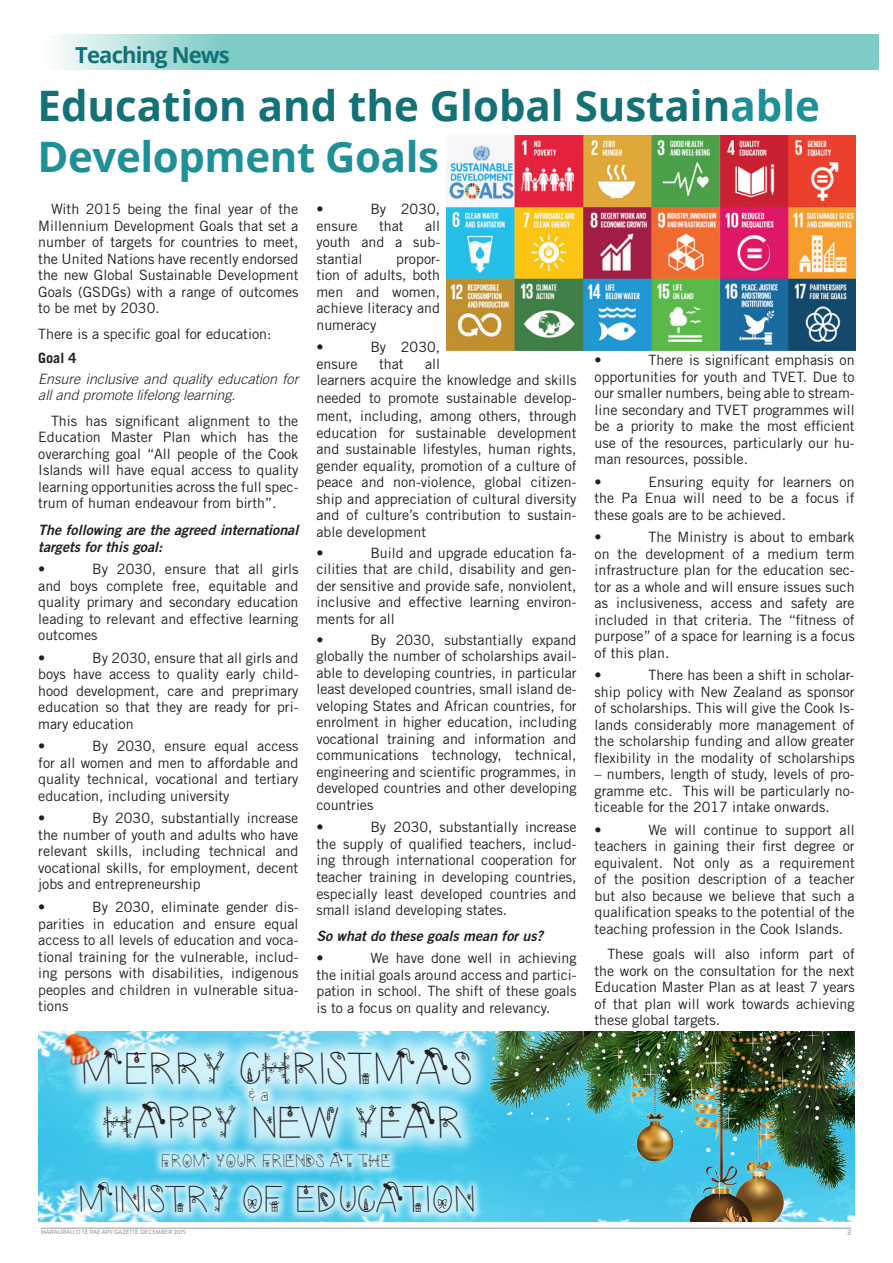
<style>
.page{position:relative;width:893px;height:1263px;background:#fff}
.page>*{position:absolute;margin:0;border:0;box-sizing:border-box;transform-origin:0 0}
.t1{font:45px/54px "Christmas Eve";color:#231f20;text-align:center}
.t2{font:700 42px "Open Sans";color:#137177}
.t3{font:700 42px "Open Sans";letter-spacing:-.01em;color:#1e9096}
.t4{font:37.5px "Christmas Eve";color:#231f20}
.t5{font:700 22.05px "Open Sans";letter-spacing:-.04em;color:#137177}
.t6{font:18px "Christmas Eve";color:#231f20}
.t7{font:14.25px/16.5px "Trade Gothic LT Std";color:#231f20;text-align:justify}
.t8{font:14.25px/16.5px "Trade Gothic LT Std Bd 2 Obl";color:#231f20}
.t9{font:italic 300 14.25px/16.5px "Trade Gothic LT Std";color:#231f20}
.t10{font:700 14.25px "Trade Gothic LT Std";color:#231f20}
.t11{font:7.5px "Brandon Grotesque";color:#7c7e81}
.t12{font:6px "Brandon Grotesque";color:#7c7e81}
.s1{color:#1e9096}
</style>
<div class="page">
<hr style="left:41px;top:1228px;width:810px;height:1px;background:#95979a">
<svg style="left:58px;top:35px;width:820px;height:35px;background:#88d0cb"></svg>
<img style="left:446px;top:136px;width:409px;height:215px">
<img style="left:38px;top:1032px;width:451px;height:189px">
<div style="left:64px;top:1032px;width:427px;height:126px;background:#fff;opacity:.75"></div>
<div style="left:240px;top:1078px;width:38px;height:32px;background:#fff;opacity:.75"></div>
<div style="left:70px;top:1143px;width:413px;height:78px;background:#fff;opacity:.68"></div>
<img style="left:55px;top:1032px;width:49px;height:41px">
<img style="left:489px;top:1032px;width:366px;height:189px">
<p class="t5" style="left:75px;top:39px;width:156px">Teaching News</p>
<p class="t2" style="left:38px;top:77px;width:784px">Education and the Global Sustain<span class="s1">able</span></p>
<p class="t3" style="left:38px;top:127px;width:403px">Development Goals</p>
<p class="t7" style="left:38px;top:201px;width:262px;text-indent:13px">With 2015 being the final year of the Millennium Development Goals that set a number of targets for countries to meet, the United Nations have recently endorsed the new Global Sustainable Development Goals (GSDGs) with a range of outcomes to be met by 2030.</p>
<p class="t7" style="left:38px;top:325px;width:235px">There is a specific goal for education:</p>
<p class="t10" style="left:38px;top:349px;width:40px">Goal 4</p>
<p class="t9" style="left:38px;top:371px;width:262px">Ensure inclusive and quality education for all and promote lifelong learning.</p>
<p class="t7" style="left:38px;top:412px;width:262px;text-indent:13px">This has significant alignment to the Education Master Plan which has the overarching goal “All people of the Cook Islands will have equal access to quality learning opportunities across the full spec&shy;trum of human endeavour from birth”.</p>
<p class="t8" style="left:38px;top:522px;width:262px">The following are the agreed international targets for this goal:</p>
<p class="t7" style="left:38px;top:561px;width:9px">•</p>
<p class="t7" style="left:38px;top:561px;width:262px;text-indent:54px">By 2030, ensure that all girls and boys complete free, equitable and quality primary and secondary education leading to relevant and effective learning outcomes</p>
<p class="t7" style="left:38px;top:649px;width:9px">•</p>
<p class="t7" style="left:38px;top:649px;width:262px;text-indent:54px">By 2030, ensure that all girls and boys have access to quality early child&shy;hood development, care and preprimary education so that they are ready for pri&shy;mary education</p>
<p class="t7" style="left:38px;top:738px;width:9px">•</p>
<p class="t7" style="left:38px;top:738px;width:262px;text-indent:54px">By 2030, ensure equal access for all women and men to affordable and quality technical, vocational and tertiary education, including university</p>
<p class="t7" style="left:38px;top:810px;width:9px">•</p>
<p class="t7" style="left:38px;top:810px;width:262px;text-indent:54px">By 2030, substantially increase the number of youth and adults who have relevant skills, including technical and vocational skills, for employment, decent jobs and entrepreneurship</p>
<p class="t7" style="left:38px;top:898px;width:9px">•</p>
<p class="t7" style="left:38px;top:898px;width:262px;text-indent:54px">By 2030, eliminate gender dis&shy;parities in education and ensure equal access to all levels of education and voca&shy;tional training for the vulnerable, includ&shy;ing persons with disabilities, indigenous peoples and children in vulnerable situa&shy;tions</p>
<p class="t7" style="left:316px;top:201px;width:9px">•</p>
<p class="t7" style="left:370px;top:201px;width:71px">By 2030,</p>
<p class="t7" style="left:316px;top:217px;width:43px">ensure</p>
<p class="t7" style="left:379px;top:217px;width:26px">that</p>
<p class="t7" style="left:316px;top:217px;width:125px;text-indent:109px">all youth and a sub&shy;stantial</p>
<p class="t7" style="left:316px;top:250px;width:125px;text-indent:80px">propor&shy;tion of adults, both men and women, achieve literacy and numeracy</p>
<p class="t7" style="left:316px;top:339px;width:9px">•</p>
<p class="t7" style="left:370px;top:339px;width:71px">By 2030,</p>
<p class="t7" style="left:316px;top:355px;width:43px">ensure</p>
<p class="t7" style="left:379px;top:355px;width:26px">that</p>
<p class="t7" style="left:316px;top:355px;width:262px;text-indent:109px">all<br>learners acquire the knowledge and skills</p>
<p class="t7" style="left:316px;top:389px;width:262px;line-height:18px">needed to promote sustainable develop&shy;ment, including, among others, through</p>
<p class="t7" style="left:316px;top:424px;width:262px">education for sustainable development and sustainable lifestyles, human rights, gender equality, promotion of a culture of peace and non-violence, global citizen&shy;ship and appreciation of cultural diversity and of culture’s contribution to sustain&shy;able development</p>
<p class="t7" style="left:316px;top:544px;width:9px">•</p>
<p class="t7" style="left:316px;top:544px;width:262px;text-indent:54px">Build and upgrade education fa&shy;cilities that are child, disability and gen&shy;der sensitive and provide safe, nonviolent, inclusive and effective learning environ&shy;ments for all</p>
<p class="t7" style="left:316px;top:631px;width:9px">•</p>
<p class="t7" style="left:316px;top:631px;width:262px;text-indent:54px">By 2030, substantially expand globally the number of scholarships avail&shy;able to developing countries, in particular least developed countries, small island de&shy;veloping States and African countries, for enrolment in higher education, including vocational training and information and communications technology, technical, engineering and scientific programmes, in developed countries and other developing countries</p>
<p class="t7" style="left:316px;top:819px;width:9px">•</p>
<p class="t7" style="left:316px;top:819px;width:262px;text-indent:54px">By 2030, substantially increase the supply of qualified teachers, includ&shy;ing through international cooperation for teacher training in developing countries, especially least developed countries and small island developing states.</p>
<p class="t8" style="left:316px;top:927px;width:228px">So what do these goals mean for us?</p>
<p class="t7" style="left:316px;top:949px;width:9px">•</p>
<p class="t7" style="left:316px;top:949px;width:262px;text-indent:54px">We have done well in achieving the initial goals around access and partici&shy;pation in school. The shift of these goals is to a focus on quality and relevancy.</p>
<h1 class="t1" style="left:79px;top:1043px;width:394px">MERRY CHRISTMAS<br>HAPPY NEW YEAR</h1>
<p class="t6" style="left:247px;top:1086px;width:23px">&amp; a</p>
<p class="t6" style="left:161px;top:1153px;width:231px">FROM YOUR FRIENDS AT THE</p>
<h3 class="t4" style="left:77px;top:1182px;width:399px">MINISTRY OF EDUCATION</h3>
<p class="t7" style="left:595px;top:352px;width:262px;text-indent:54px">There is significant emphasis on opportunities for youth and TVET. Due to our smaller numbers, being able to stream&shy;line secondary and TVET programmes will be a priority to make the most efficient use of the resources, particularly our hu&shy;man resources, possible.</p>
<p class="t7" style="left:595px;top:473px;width:9px">•</p>
<p class="t7" style="left:595px;top:352px;width:9px">•</p>
<p class="t7" style="left:595px;top:473px;width:262px;text-indent:54px">Ensuring equity for learners on the Pa Enua will need to be a focus if these goals are to be achieved.</p>
<p class="t7" style="left:595px;top:529px;width:9px">•</p>
<p class="t7" style="left:595px;top:529px;width:262px;text-indent:54px">The Ministry is about to embark on the development of a medium term infrastructure plan for the education sec&shy;tor as a whole and will ensure issues such as inclusiveness, access and safety are included in that criteria. The “fitness of purpose” of a space for learning is a focus of this plan.</p>
<p class="t7" style="left:595px;top:667px;width:9px">•</p>
<p class="t7" style="left:595px;top:667px;width:262px;text-indent:54px">There has been a shift in scholar&shy;ship policy with New Zealand as sponsor of scholarships. This will give the Cook Is&shy;lands considerably more management of the scholarship funding and allow greater flexibility in the modality of scholarships</p>
<p class="t7" style="left:595px;top:766px;width:262px">– numbers, length of study, levels of pro&shy;gramme etc. This will be particularly no&shy;ticeable for the 2017 intake onwards.</p>
<p class="t7" style="left:595px;top:821px;width:9px">•</p>
<p class="t7" style="left:595px;top:821px;width:262px;text-indent:54px">We will continue to support all teachers in gaining their first degree or equivalent. Not only as a requirement of the position description of a teacher but also because we believe that such a qualification speaks to the potential of the teaching profession in the Cook Islands.</p>
<p class="t7" style="left:595px;top:946px;width:262px;text-indent:13px">These goals will also inform part of the work on the consultation for the next Education Master Plan as at least 7 years of that plan will work towards achieving these global targets.</p>
<p class="t12" style="left:41px;top:1227px;width:146px">MARAURAU O TE PAE APII GAZETTE DECEMBER 2015</p>
<p class="t11" style="left:847px;top:1227px;width:5px">3</p>
</div>
